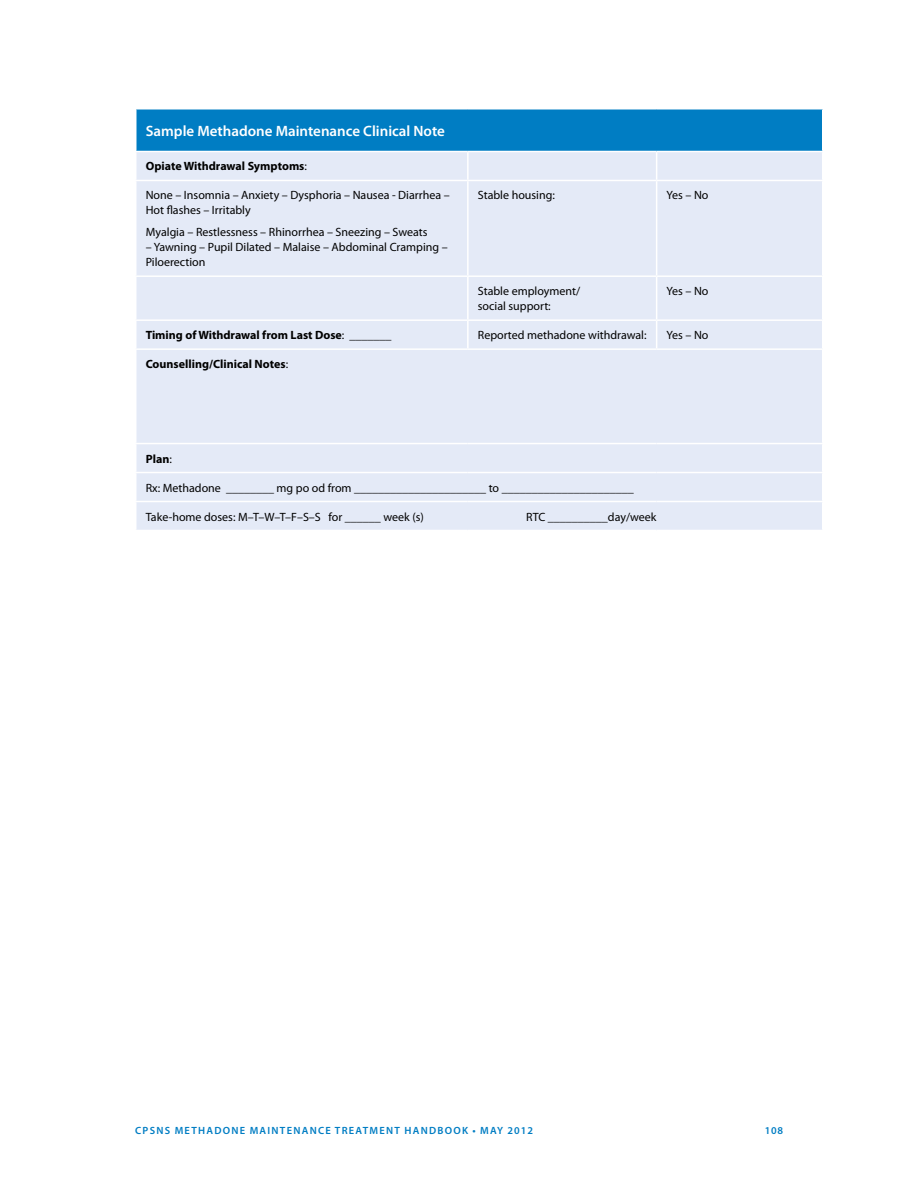
<style>
.page{position:relative;width:918px;height:1188px;background:#fff}
.page>*{position:absolute;margin:0;border:0;box-sizing:border-box;transform-origin:0 0}
.Table_Head{font:600 15px "Myriad Pro";color:#fff}
.Table_text_small{font:12px/15px "Myriad Pro";color:#000}
.Table_text_small-2{font:700 12px "Myriad Pro";color:#000}
.t1{font:600 10.5px "Myriad Pro";letter-spacing:.12em;color:#007dc3}
.s1{font-weight:400}
</style>
<div class="page">
<div style="left:136px;top:109px;width:687px;height:43px;background:#007dc3"></div>
<div style="left:136px;top:152px;width:686px;height:378px;background:#e4eaf7"></div>
<hr style="left:467px;top:152px;width:2px;height:28px;background:#fff">
<svg style="left:656px;top:152px;width:1px;height:28px"></svg>
<hr style="left:135px;top:180px;width:333px;height:1px;background:#fff">
<hr style="left:468px;top:180px;width:189px;height:1px;background:#fff">
<hr style="left:467px;top:181px;width:2px;height:94px;background:#fff">
<hr style="left:657px;top:180px;width:167px;height:1px;background:#fff">
<hr style="left:656px;top:181px;width:1px;height:94px;background:#fff">
<hr style="left:135px;top:275px;width:333px;height:2px;background:#fff">
<hr style="left:468px;top:275px;width:189px;height:2px;background:#fff">
<hr style="left:467px;top:277px;width:2px;height:42px;background:#fff">
<hr style="left:657px;top:275px;width:167px;height:2px;background:#fff">
<hr style="left:656px;top:277px;width:1px;height:42px;background:#fff">
<hr style="left:135px;top:319px;width:333px;height:2px;background:#fff">
<hr style="left:468px;top:319px;width:189px;height:2px;background:#fff">
<hr style="left:467px;top:321px;width:2px;height:27px;background:#fff">
<hr style="left:657px;top:319px;width:167px;height:2px;background:#fff">
<svg style="left:656px;top:321px;width:1px;height:27px"></svg>
<hr style="left:135px;top:501px;width:333px;height:1px;background:#fff">
<hr style="left:468px;top:501px;width:189px;height:1px;background:#fff">
<hr style="left:657px;top:501px;width:167px;height:1px;background:#fff">
<hr style="left:135px;top:348px;width:333px;height:2px;background:#fff">
<hr style="left:468px;top:348px;width:189px;height:2px;background:#fff">
<hr style="left:657px;top:348px;width:167px;height:2px;background:#fff">
<hr style="left:135px;top:443px;width:333px;height:1px;background:#fff">
<hr style="left:468px;top:443px;width:189px;height:1px;background:#fff">
<hr style="left:657px;top:443px;width:167px;height:1px;background:#fff">
<hr style="left:135px;top:472px;width:333px;height:1px;background:#fff">
<hr style="left:468px;top:472px;width:189px;height:1px;background:#fff">
<hr style="left:657px;top:472px;width:167px;height:1px;background:#fff">
<hr style="left:135px;top:108px;width:333px;height:2px;background:#fff">
<hr style="left:468px;top:108px;width:189px;height:2px;background:#fff">
<hr style="left:657px;top:108px;width:167px;height:2px;background:#fff">
<hr style="left:822px;top:110px;width:2px;height:41px;background:#fff">
<hr style="left:135px;top:151px;width:333px;height:1px;background:#fff">
<hr style="left:468px;top:151px;width:189px;height:1px;background:#fff">
<hr style="left:657px;top:151px;width:167px;height:1px;background:#fff">
<p class="Table_Head" style="left:146px;top:121px;width:301px">Sample Methadone Maintenance Clinical Note</p>
<p class="Table_text_small-2" style="left:146px;top:160px;width:163px">Opiate Withdrawal Symptoms<span class="s1">:</span></p>
<p class="Table_text_small" style="left:146px;top:188px;width:306px">None – Insomnia – Anxiety – Dysphoria – Nausea - Diarrhea –<br>Hot flashes – Irritably</p>
<p class="Table_text_small" style="left:146px;top:225px;width:283px">Myalgia – Restlessness – Rhinorrhea – Sneezing – Sweats</p>
<p class="Table_text_small" style="left:146px;top:240px;width:304px">– Yawning – Pupil Dilated – Malaise – Abdominal Cramping –<br>Piloerection</p>
<p class="Table_text_small" style="left:478px;top:188px;width:79px">Stable housing:</p>
<p class="Table_text_small" style="left:667px;top:188px;width:43px">Yes – No</p>
<p class="Table_text_small" style="left:478px;top:283px;width:104px">Stable employment/ social support:</p>
<p class="Table_text_small" style="left:667px;top:283px;width:43px">Yes – No</p>
<p class="Table_text_small-2" style="left:146px;top:328px;width:247px">Timing of Withdrawal from Last Dose<span class="s1">: _______</span></p>
<p class="Table_text_small" style="left:478px;top:327px;width:170px">Reported methadone withdrawal:</p>
<p class="Table_text_small" style="left:667px;top:327px;width:43px">Yes – No</p>
<p class="Table_text_small-2" style="left:146px;top:357px;width:144px">Counselling/Clinical Notes<span class="s1">:</span></p>
<p class="Table_text_small-2" style="left:146px;top:452px;width:28px">Plan<span class="s1">:</span></p>
<p class="Table_text_small" style="left:146px;top:480px;width:489px">Rx: Methadone ________ mg po od from ______________________ to ______________________</p>
<p class="Table_text_small" style="left:146px;top:509px;width:280px">Take-home doses: M–T–W–T–F–S–S for ______ week (s)</p>
<p class="Table_text_small" style="left:526px;top:509px;width:132px">RTC __________day/week</p>
<p class="t1" style="left:135px;top:1124px;width:400px">CPSNS METHADONE MAINTENANCE TREATMENT HANDBOOK • MAY 2012</p>
<p class="t1" style="left:765px;top:1124px;width:20px">108</p>
</div>
